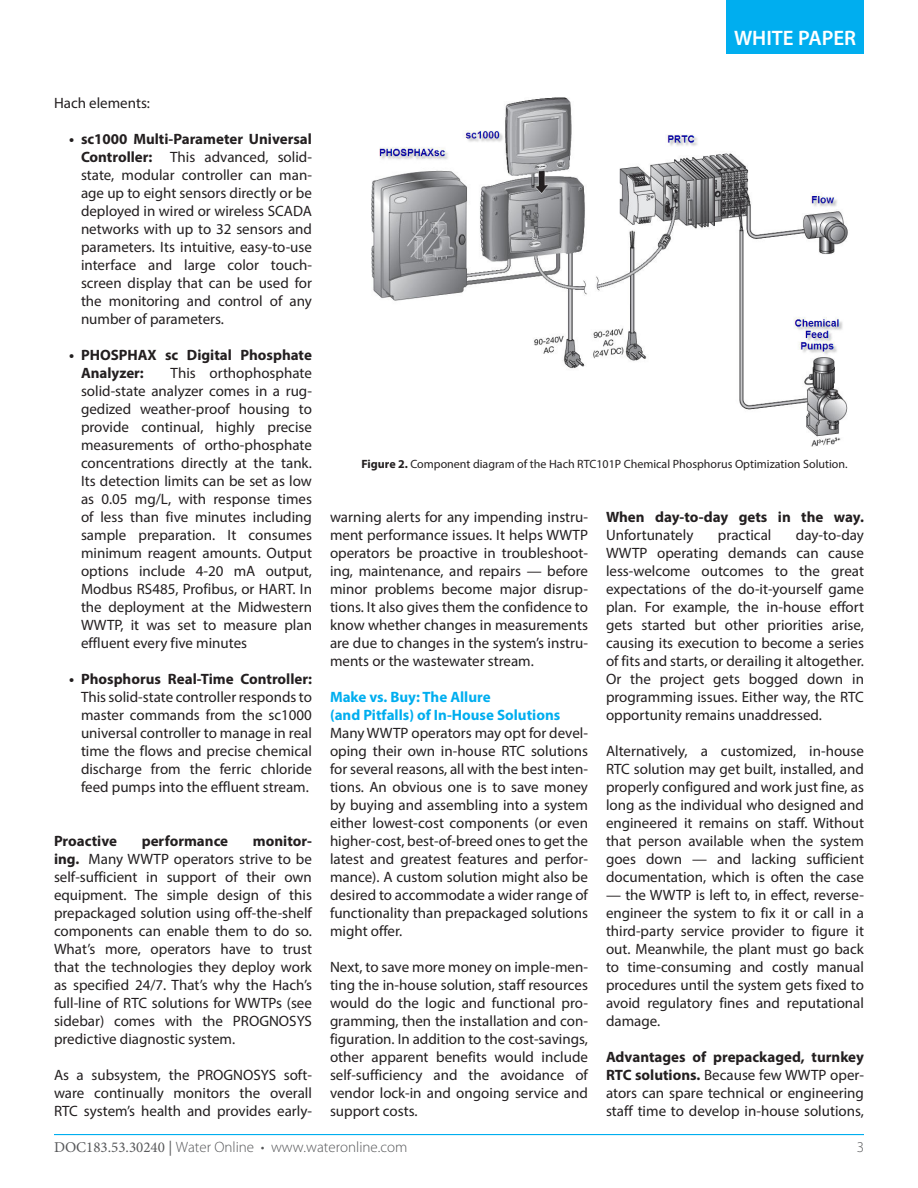
<style>
.page{position:relative;width:918px;height:1188px;background:#fff}
.page>*{position:absolute;margin:0;border:0;box-sizing:border-box;transform-origin:0 0}
.t1{font:600 21px "Myriad Pro";color:#fff}
.body_text{font:15px/18px "Myriad Pro";color:#231f20;text-align:justify}
.body_text-2{font:700 15px/18px "Myriad Pro";color:#231f20}
.body_text_header{font:700 15px/18px "Myriad Pro";color:#00aeef}
.t2{font:300 15px "Myriad Pro";color:#57585a}
.body_text-3{font:12px "Myriad Pro";color:#231f20}
.s1{font-weight:700}
.s2{font-weight:400}
.s3{font-family:"Minion Pro";font-weight:400}
</style>
<div class="page">
<hr style="left:54px;top:1134px;width:810px;height:1px;background:#00aeef">
<div style="left:726px;top:0;width:138px;height:54px;background:#00aeef"></div>
<img style="left:371px;top:98px;width:477px;height:349px">
<h1 class="t1" style="left:734px;top:24px;width:124px">WHITE PAPER</h1>
<p class="body_text" style="left:54px;top:94px;width:98px">Hach elements:</p>
<p class="body_text" style="left:81px;top:130px;width:233px;text-indent:-12px"><span class="s1">• sc1000 Multi-Parameter Universal Controller:</span> This advanced, solid&shy;state, modular controller can man&shy;age up to eight sensors directly or be deployed in wired or wireless SCADA networks with up to 32 sensors and parameters. Its intuitive, easy-to-use interface and large color touch&shy;screen display that can be used for the monitoring and control of any number of parameters.</p>
<p class="body_text-2" style="left:81px;top:345px;width:232px;text-indent:-12px">• PHOSPHAX sc Digital Phosphate<br>Analyzer:</p>
<p class="body_text" style="left:81px;top:364px;width:233px;text-indent:90px">This orthophosphate solid-state analyzer comes in a rug&shy;gedized weather-proof housing to provide continual, highly precise measurements of ortho-phosphate concentrations directly at the tank.<br>Its detection limits can be set as low as 0.05 mg/L, with response times of less than five minutes including sample preparation. It consumes minimum reagent amounts. Output options include 4-20 mA output, Modbus RS485, Profibus, or HART. In the deployment at the Midwestern WWTP, it was set to measure plan effluent every five minutes</p>
<p class="body_text" style="left:81px;top:670px;width:233px;text-indent:-12px"><span class="s1">• Phosphorus Real-Time Controller:<br></span>This solid-state controller responds to master commands from the sc1000 universal controller to manage in real time the flows and precise chemical discharge from the ferric chloride feed pumps into the effluent stream.</p>
<p class="body_text-2" style="left:54px;top:831px;width:64px">Proactive</p>
<p class="body_text-2" style="left:142px;top:831px;width:88px">performance</p>
<p class="body_text" style="left:54px;top:832px;width:260px;text-indent:199px"><span class="s1">monitor&shy;ing.</span> Many WWTP operators strive to be self-sufficient in support of their own equipment. The simple design of this prepackaged solution using off-the-shelf components can enable them to do so.<br>What’s more, operators have to trust that the technologies they deploy work as specified 24/7. That’s why the Hach’s full-line of RTC solutions for WWTPs (see sidebar) comes with the PROGNOSYS predictive diagnostic system.</p>
<p class="body_text" style="left:54px;top:1066px;width:260px">As a subsystem, the PROGNOSYS soft&shy;ware continually monitors the overall RTC system’s health and provides early-</p>
<p class="body_text-3" style="left:361px;top:457px;width:488px"><span class="s1">Figure 2.</span> Component diagram of the Hach RTC101P Chemical Phosphorus Optimization Solution.</p>
<p class="body_text" style="left:330px;top:508px;width:260px">warning alerts for any impending instru&shy;ment performance issues. It helps WWTP operators be proactive in troubleshoot&shy;ing, maintenance, and repairs — before minor problems become major disrup&shy;tions. It also gives them the confidence to know whether changes in measurements are due to changes in the system’s instru&shy;ments or the wastewater stream.</p>
<p class="body_text_header" style="left:330px;top:687px;width:232px">Make vs. Buy: The Allure<br>(and Pitfalls) of In-House Solutions</p>
<p class="body_text" style="left:330px;top:724px;width:260px">Many WWTP operators may opt for devel&shy;oping their own in-house RTC solutions for several reasons, all with the best inten&shy;tions. An obvious one is to save money by buying and assembling into a system either lowest-cost components (or even higher-cost, best-of-breed ones to get the latest and greatest features and perfor&shy;mance). A custom solution might also be desired to accommodate a wider range of functionality than prepackaged solutions might offer.</p>
<p class="body_text" style="left:330px;top:958px;width:260px">Next, to save more money on imple-men&shy;ting the in-house solution, staff resources would do the logic and functional pro&shy;gramming, then the installation and con&shy;figuration. In addition to the cost-savings, other apparent benefits would include self-sufficiency and the avoidance of vendor lock-in and ongoing service and support costs.</p>
<p class="body_text-2" style="left:606px;top:507px;width:260px">When day-to-day gets in the way.<br><span class="s2">Unfortunately</span></p>
<p class="body_text" style="left:606px;top:526px;width:260px;text-indent:190px">day-to-day WWTP operating demands can cause less-welcome outcomes to the great expectations of the do-it-yourself game plan. For example, the in-house effort gets started but other priorities arise, causing its execution to become a series of fits and starts, or derailing it altogether.<br>Or the project gets bogged down in programming issues. Either way, the RTC opportunity remains unaddressed.</p>
<p class="body_text" style="left:606px;top:742px;width:260px">Alternatively, a customized, in-house RTC solution may get built, installed, and properly configured and work just fine, as long as the individual who designed and engineered it remains on staff. Without that person available when the system goes down — and lacking sufficient documentation, which is often the case</p>
<p class="body_text" style="left:606px;top:886px;width:260px">— the WWTP is left to, in effect, reverse&shy;engineer the system to fix it or call in a third-party service provider to figure it out. Meanwhile, the plant must go back to time-consuming and costly manual procedures until the system gets fixed to avoid regulatory fines and reputational damage.</p>
<p class="body_text" style="left:606px;top:1048px;width:260px"><span class="s1">Advantages of prepackaged, turnkey RTC solutions.</span> Because few WWTP oper&shy;ators can spare technical or engineering staff time to develop in-house solutions,</p>
<p class="body_text" style="left:718px;top:526px;width:55px">practical</p>
<p class="t2" style="left:54px;top:1138px;width:355px"><span class="s3">DOC183.53.30240 |</span> Water Online • www.wateronline.com</p>
<p class="t2" style="left:857px;top:1138px;width:9px">3</p>
</div>
